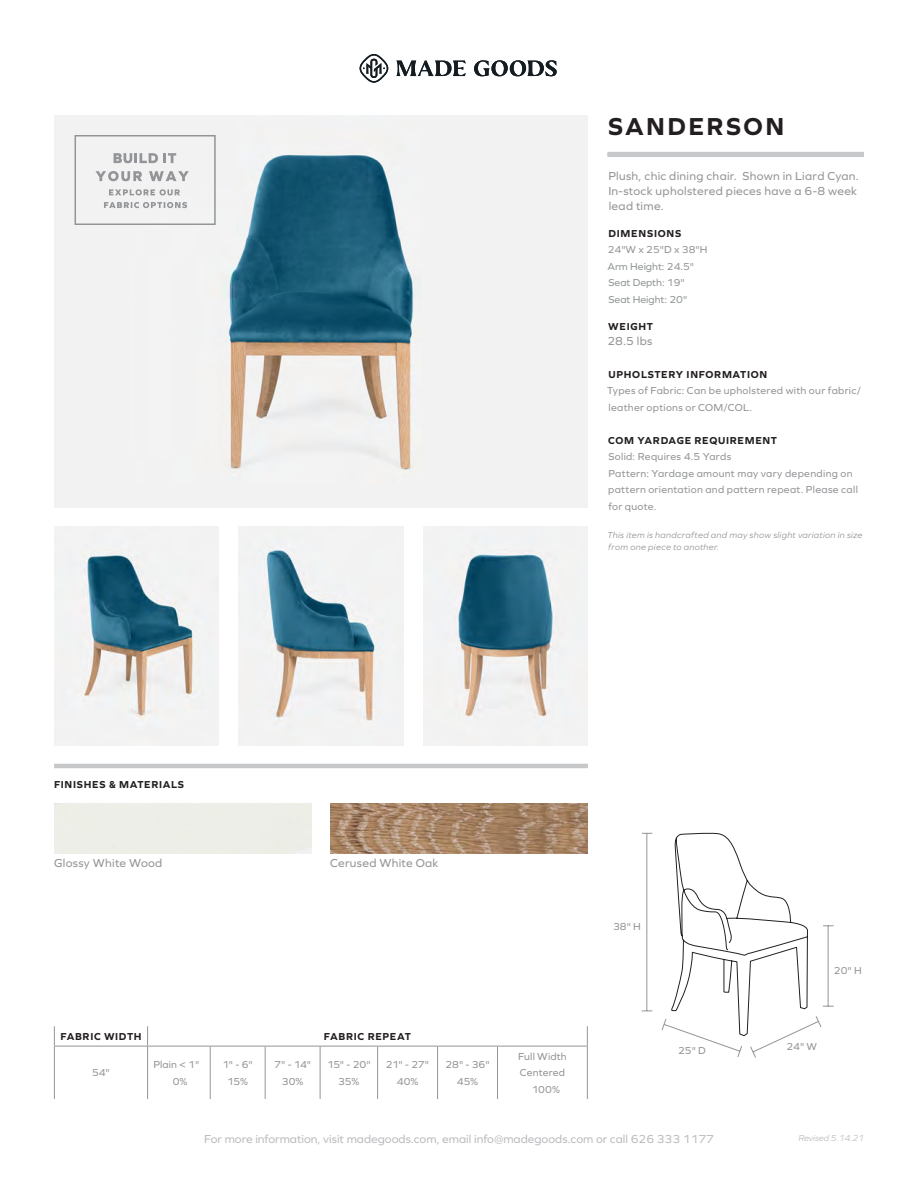
<style>
.page{position:relative;width:918px;height:1188px;background:#fff}
.page>*{position:absolute;margin:0;border:0;box-sizing:border-box;transform-origin:0 0}
.t1{font:700 25.5px "Graphie";letter-spacing:.095em;color:#231f20}
.t2{font:12px/15px "Graphie";letter-spacing:.025em;color:#939598}
.t3{font:12px "Graphie";color:#bcbdc0}
.Paragraph_Style_1{font:10.5px/16.5px "Graphie";letter-spacing:.025em;color:#939598}
.t4{font:700 10.5px "Graphie";letter-spacing:.065em;color:#231f20}
.t5{font:10.5px "Graphie";color:#939698}
.t6{font:italic 9px/12px "Graphie";letter-spacing:.03em;color:#939598}
.t7{font:italic 9px "Graphie";letter-spacing:-.01em;color:#bcbdc0}
.s1{color:#939698}
</style>
<div class="page">
<hr style="left:608px;top:153px;width:256px;height:4px;background:#c7c8ca">
<svg style="left:396px;top:60px;width:161px;height:16px"></svg>
<svg style="left:360px;top:54px;width:28px;height:29px"></svg>
<hr style="left:608px;top:152px;width:256px;height:4px;background:#c7c8ca">
<img style="left:54px;top:116px;width:534px;height:392px">
<hr style="left:54px;top:764px;width:534px;height:4px;background:#c7c8ca">
<hr style="left:646px;top:833px;width:1px;height:178px;background:#939598">
<img style="left:330px;top:803px;width:258px;height:50px">
<img style="left:54px;top:526px;width:164px;height:219px">
<img style="left:239px;top:526px;width:164px;height:219px">
<img style="left:424px;top:526px;width:164px;height:219px">
<svg style="left:109px;top:189px;width:71px;height:6px"></svg>
<svg style="left:114px;top:153px;width:62px;height:10px"></svg>
<svg style="left:96px;top:171px;width:46px;height:10px"></svg>
<svg style="left:149px;top:171px;width:40px;height:10px"></svg>
<div style="left:75px;top:135px;width:141px;height:90px;border:2px solid #939598"></div>
<svg style="left:104px;top:202px;width:83px;height:6px"></svg>
<svg style="left:661px;top:832px;width:173px;height:226px"></svg>
<svg style="left:54px;top:1026px;width:1px;height:20px"></svg>
<svg style="left:147px;top:1026px;width:1px;height:20px"></svg>
<svg style="left:587px;top:1026px;width:1px;height:20px"></svg>
<hr style="left:54px;top:1046px;width:94px;height:1px;background:#939598">
<hr style="left:54px;top:1046px;width:1px;height:53px;background:#939598">
<hr style="left:148px;top:1046px;width:62px;height:1px;background:#939598">
<hr style="left:147px;top:1046px;width:1px;height:53px;background:#939598">
<hr style="left:210px;top:1046px;width:55px;height:1px;background:#939598">
<hr style="left:210px;top:1046px;width:1px;height:53px;background:#939598">
<hr style="left:265px;top:1046px;width:55px;height:1px;background:#939598">
<hr style="left:265px;top:1046px;width:1px;height:53px;background:#939598">
<hr style="left:320px;top:1046px;width:58px;height:1px;background:#939598">
<hr style="left:320px;top:1046px;width:1px;height:53px;background:#939598">
<hr style="left:378px;top:1046px;width:60px;height:1px;background:#939598">
<hr style="left:377px;top:1046px;width:1px;height:53px;background:#939598">
<hr style="left:438px;top:1046px;width:60px;height:1px;background:#939598">
<hr style="left:437px;top:1046px;width:1px;height:53px;background:#939598">
<hr style="left:498px;top:1046px;width:90px;height:1px;background:#939598">
<hr style="left:497px;top:1046px;width:1px;height:53px;background:#939598">
<hr style="left:587px;top:1046px;width:1px;height:53px;background:#939598">
<p class="t1" style="left:608px;top:111px;width:178px">SANDERSON</p>
<p class="t2" style="left:608px;top:168px;width:252px"><span class="s1">Plush, chic dining chair. Shown in Liard Cyan.<br></span>In-stock upholstered pieces have a 6-8 week lead time.</p>
<p class="t4" style="left:609px;top:227px;width:74px">DIMENSIONS</p>
<p class="t5" style="left:608px;top:243px;width:101px">24"W x 25"D x 38"H</p>
<p class="t5" style="left:607px;top:260px;width:88px">Arm Height: 24.5"</p>
<p class="t5" style="left:608px;top:276px;width:78px">Seat Depth: 19"</p>
<p class="t5" style="left:608px;top:293px;width:80px">Seat Height: 20"</p>
<p class="t4" style="left:608px;top:320px;width:46px">WEIGHT</p>
<p class="t2" style="left:607px;top:333px;width:47px">28.5 lbs</p>
<p class="t4" style="left:609px;top:368px;width:160px">UPHOLSTERY INFORMATION</p>
<p class="Paragraph_Style_1" style="left:607px;top:382px;width:255px">Types of Fabric: Can be upholstered with our fabric/ leather options or COM/COL.</p>
<p class="t4" style="left:608px;top:434px;width:171px">COM YARDAGE REQUIREMENT</p>
<p class="Paragraph_Style_1" style="left:608px;top:448px;width:124px">Solid: Requires 4.5 Yards</p>
<p class="Paragraph_Style_1" style="left:608px;top:465px;width:251px">Pattern: Yardage amount may vary depending on pattern orientation and pattern repeat. Please call for quote.</p>
<p class="t6" style="left:607px;top:529px;width:257px">This item is handcrafted and may show slight variation in size from one piece to another.</p>
<p class="t4" style="left:54px;top:778px;width:131px">FINISHES &amp; MATERIALS</p>
<p class="t2" style="left:54px;top:855px;width:110px">Glossy White Wood</p>
<p class="t2" style="left:330px;top:855px;width:110px">Cerused White Oak</p>
<p class="t4" style="left:60px;top:1030px;width:83px">FABRIC WIDTH</p>
<p class="t4" style="left:324px;top:1030px;width:89px">FABRIC REPEAT</p>
<p class="Paragraph_Style_1" style="left:92px;top:1064px;width:19px">54"</p>
<p class="Paragraph_Style_1" style="left:173px;top:1056px;width:28px;text-indent:-19px">Plain &lt; 1"<br>0%</p>
<p class="Paragraph_Style_1" style="left:223px;top:1056px;width:32px">1" - 6"</p>
<p class="Paragraph_Style_1" style="left:327px;top:1056px;width:45px">15" - 20"</p>
<p class="Paragraph_Style_1" style="left:338px;top:1073px;width:23px">35%</p>
<p class="Paragraph_Style_1" style="left:386px;top:1056px;width:45px">21" - 27"</p>
<p class="Paragraph_Style_1" style="left:397px;top:1073px;width:23px">40%</p>
<p class="Paragraph_Style_1" style="left:274px;top:1056px;width:39px">7" - 14"</p>
<p class="Paragraph_Style_1" style="left:282px;top:1073px;width:23px">30%</p>
<p class="Paragraph_Style_1" style="left:227px;top:1073px;width:22px">15%</p>
<p class="Paragraph_Style_1" style="left:445px;top:1056px;width:46px">28" - 36"</p>
<p class="Paragraph_Style_1" style="left:457px;top:1073px;width:23px">45%</p>
<p class="Paragraph_Style_1" style="left:518px;top:1048px;width:50px">Full Width</p>
<p class="Paragraph_Style_1" style="left:520px;top:1064px;width:47px">Centered</p>
<p class="Paragraph_Style_1" style="left:532px;top:1081px;width:30px">100%</p>
<p class="Paragraph_Style_1" style="left:613px;top:918px;width:29px">38" H</p>
<p class="Paragraph_Style_1" style="left:678px;top:1042px;width:29px">25" D</p>
<p class="t5" style="left:834px;top:964px;width:29px">20" H</p>
<p class="Paragraph_Style_1" style="left:786px;top:1038px;width:32px">24" W</p>
<p class="t3" style="left:204px;top:1132px;width:511px">For more information, visit madegoods.com, email info@madegoods.com or call 626 333 1177</p>
<p class="t7" style="left:798px;top:1132px;width:67px">Revised 5.14.21</p>
</div>
